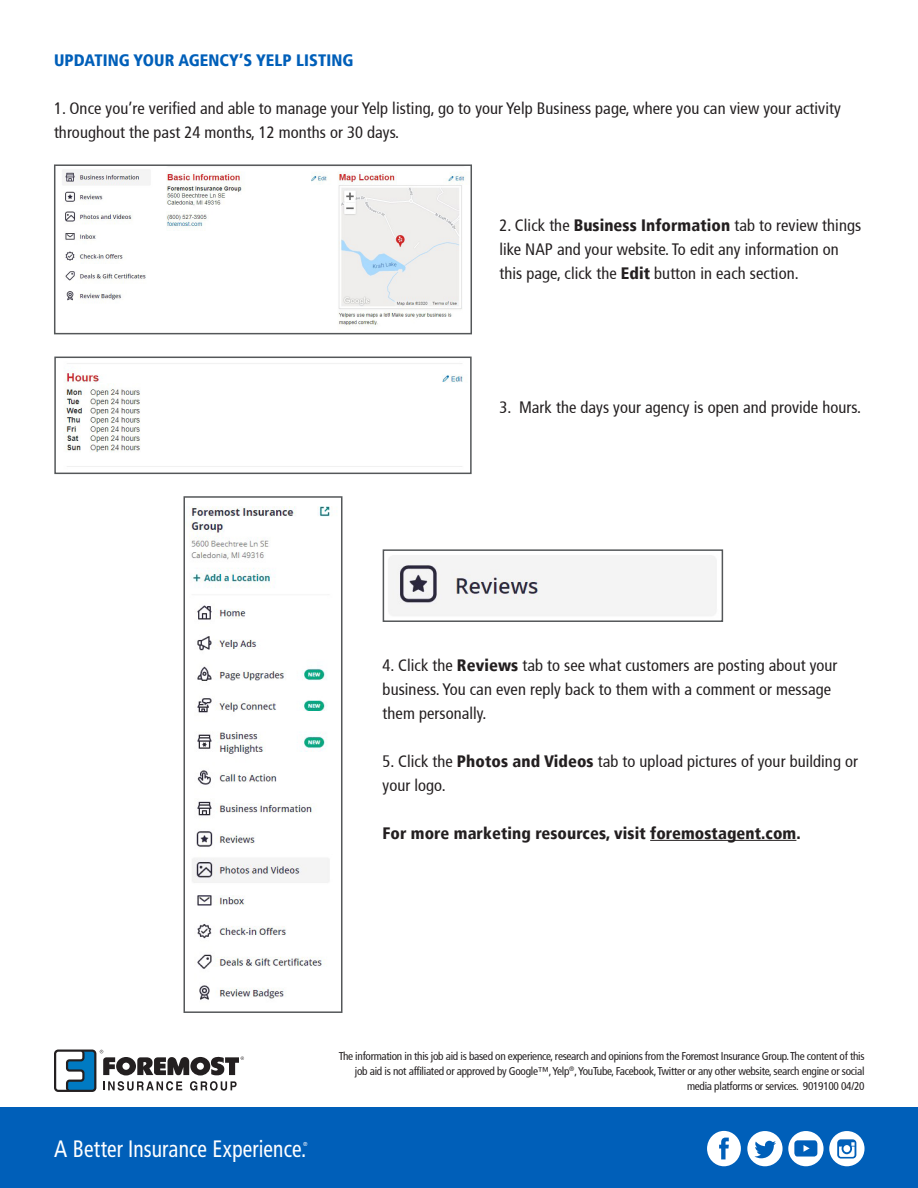
<style>
.page{position:relative;width:918px;height:1188px;background:#fff}
.page>*{position:absolute;margin:0;border:0;box-sizing:border-box;transform-origin:0 0}
.t1{font:condensed 23.7px "Frutiger";letter-spacing:-.01em;color:#fff}
.t2{font:condensed 16.5px/24px "Frutiger";letter-spacing:.005em;color:#231f20}
.t3{font:900 condensed 16.5px "Frutiger";letter-spacing:.005em;color:#231f20}
.t4{font:900 condensed 16.5px "Frutiger";letter-spacing:.005em;color:#005fb9}
.t5{font:condensed 11.25px/15px "Frutiger";letter-spacing:-.025em;color:#231f20;text-align:right}
.t6{font:condensed 5.85px "Frutiger";color:#fff}
.s1{font-weight:900}
</style>
<div class="page">
<div style="left:0;top:1107px;width:918px;height:81px;background:#005fb9"></div>
<svg style="left:707px;top:1131px;width:34px;height:35px"></svg>
<svg style="left:747px;top:1131px;width:118px;height:35px"></svg>
<svg style="left:54px;top:1050px;width:42px;height:42px"></svg>
<svg style="left:56px;top:1052px;width:38px;height:38px"></svg>
<svg style="left:100px;top:1050px;width:144px;height:41px"></svg>
<img style="left:189px;top:506px;width:141px;height:494px">
<div style="left:183px;top:496px;width:159px;height:517px;border:2px solid #545759"></div>
<img style="left:62px;top:169px;width:403px;height:157px">
<div style="left:54px;top:164px;width:418px;height:170px;border:2px solid #545759"></div>
<img style="left:64px;top:363px;width:399px;height:104px">
<div style="left:54px;top:357px;width:418px;height:117px;border:2px solid #545759"></div>
<hr style="left:650px;top:840px;width:146px;height:1px;background:#231f20">
<img style="left:388px;top:555px;width:329px;height:61px">
<div style="left:383px;top:549px;width:340px;height:73px;border:2px solid #545759"></div>
<p class="t4" style="left:54px;top:51px;width:301px">UPDATING YOUR AGENCY’S YELP LISTING</p>
<p class="t2" style="left:54px;top:97px;width:788px">1. Once you’re verified and able to manage your Yelp listing, go to your Yelp Business page, where you can view your activity throughout the past 24 months, 12 months or 30 days.</p>
<p class="t2" style="left:500px;top:214px;width:363px">2. Click the <span class="s1">Business Information</span> tab to review things like NAP and your website. To edit any information on this page, click the <span class="s1">Edit</span> button in each section.</p>
<p class="t2" style="left:500px;top:395px;width:363px">3. Mark the days your agency is open and provide hours.</p>
<p class="t2" style="left:383px;top:653px;width:456px">4. Click the <span class="s1">Reviews</span> tab to see what customers are posting about your business. You can even reply back to them with a comment or message them personally.</p>
<p class="t2" style="left:383px;top:749px;width:477px">5. Click the <span class="s1">Photos and Videos</span> tab to upload pictures of your building or your logo.</p>
<p class="t3" style="left:383px;top:823px;width:420px">For more marketing resources, visit foremostagent.com.</p>
<p class="t1" style="left:54px;top:1135px;width:254px">A Better Insurance Experience.</p>
<p class="t6" style="left:303px;top:1141px;width:6px">®</p>
<p class="t5" style="left:339px;top:1049px;width:527px">The information in this job aid is based on experience, research and opinions from the Foremost Insurance Group. The content of this job aid is not affiliated or approved by Google™, Yelp<sup>®</sup>, YouTube, Facebook, Twitter or any other website, search engine or social media platforms or services. 9019100 04/20</p>
</div>
